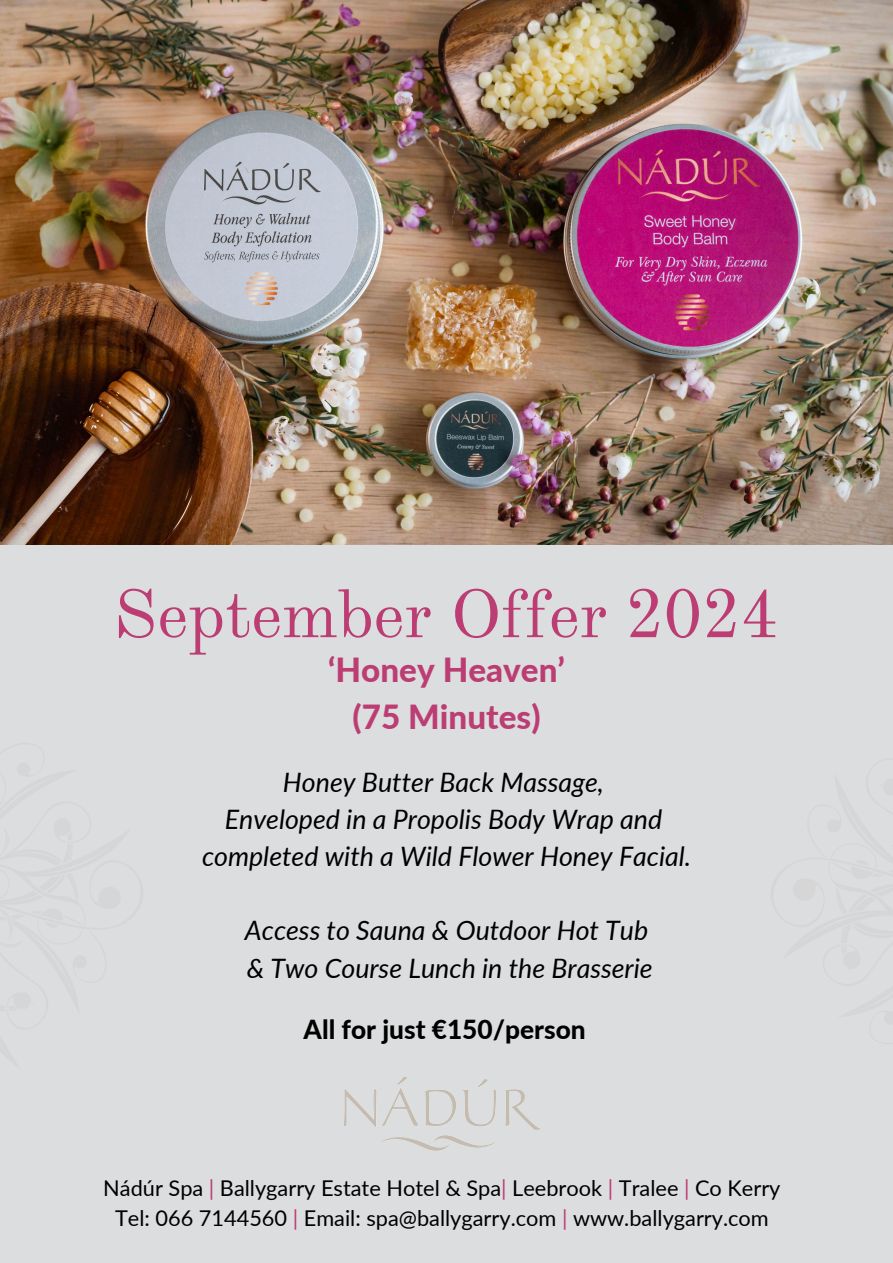
<style>
.page{position:relative;width:893px;height:1263px;background:#dcddde}
.page>*{position:absolute;margin:0;border:0;box-sizing:border-box;transform-origin:0 0}
.t1{font:66.75px "Theano Modern";color:#bc3d74}
.t2{font:800 33.22px "Lato";color:#bc3d74}
.t3{font:italic 26.78px/37.1px "Lato";color:#000;text-align:center}
.t4{font:800 26.25px "Lato";color:#000}
.t5{font:21.75px "Lato";color:#000}
.s1{color:#bc3d74}
</style>
<div class="page">
<img style="left:0;top:0;width:893px;height:544px">
<img style="left:344px;top:1077px;width:196px;height:74px">
<p class="t1" style="left:114px;top:573px;width:666px">September Offer 2024</p>
<p class="t2" style="left:328px;top:649px;width:238px">‘Honey Heaven’</p>
<p class="t2" style="left:353px;top:696px;width:189px">(75 Minutes)</p>
<h4 class="t3" style="left:202px;top:763px;width:490px">Honey Butter Back Massage,<br>Enveloped in a Propolis Body Wrap and completed with a Wild Flower Honey Facial.</h4>
<h3 class="t3" style="left:245px;top:911px;width:409px;text-align:left">Access to Sauna &amp; Outdoor Hot Tub &amp; Two Course Lunch in the Brasserie</h3>
<p class="t4" style="left:304px;top:1013px;width:284px">All for just €150/person</p>
<h2 class="t5" style="left:103px;top:1174px;width:678px">Nádúr Spa <span class="s1">|</span> Ballygarry Estate Hotel &amp; Spa<span class="s1">|</span> Leebrook <span class="s1">|</span> Tralee <span class="s1">|</span> Co Kerry</h2>
<h4 class="t5" style="left:115px;top:1204px;width:655px">Tel: 066 7144560 <span class="s1">|</span> Email: spa@ballygarry.com <span class="s1">|</span> www.ballygarry.com</h4>
</div>
